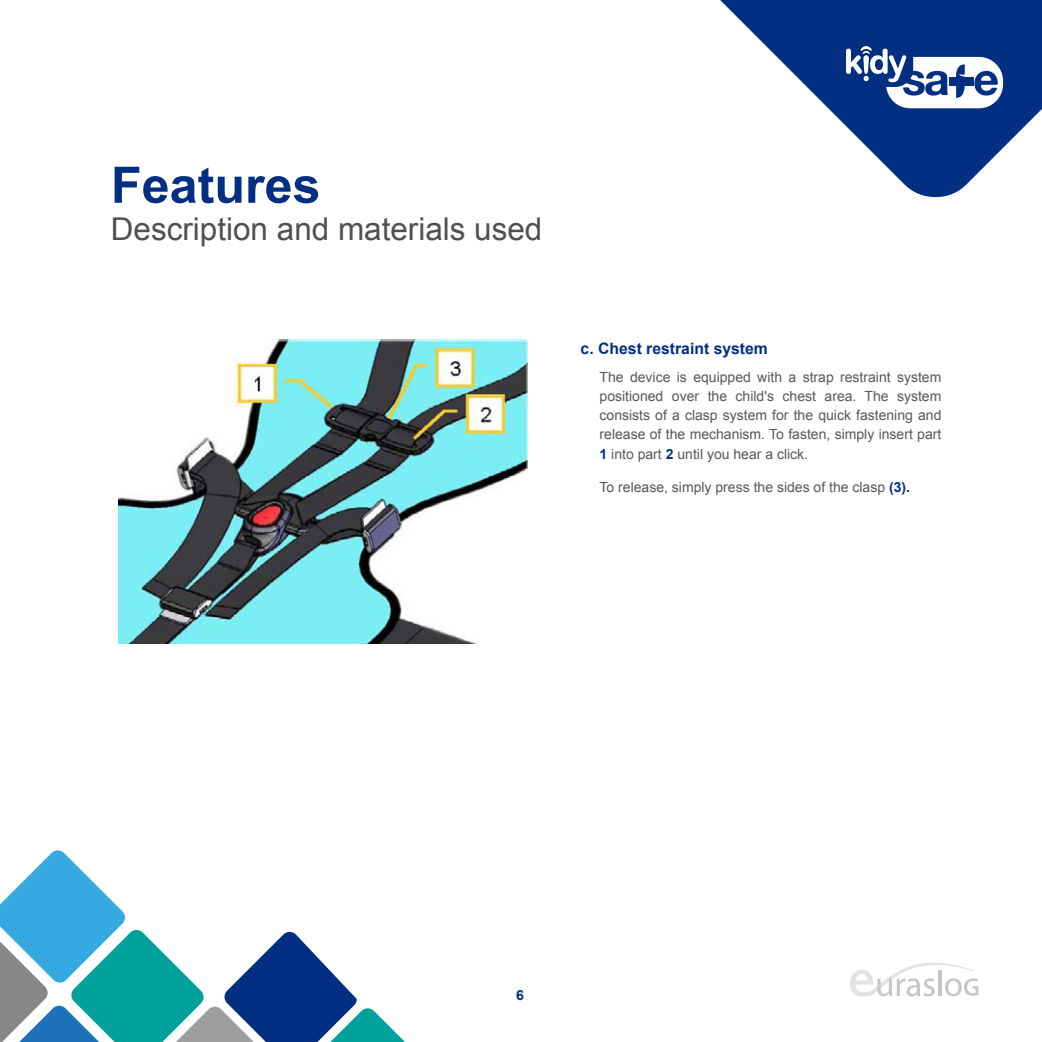
<style>
.page{position:relative;width:1042px;height:1042px;background:#fff}
.page>*{position:absolute;margin:0;border:0;box-sizing:border-box;transform-origin:0 0}
.t1{font:700 50.23px "Arial";color:#022f82}
.t2{font:31.5px "Arial";color:#514f51}
.t3{font:700 15.75px "Arial";color:#022f82}
.t4{font:14px/19.2px "Arial";color:#585857;text-align:justify}
.t5{font:700 14px "Arial";color:#022f82}
.s1{font-weight:700;color:#022f82}
</style>
<div class="page">
<svg style="left:0;top:850px;width:405px;height:192px"></svg>
<svg style="left:850px;top:963px;width:128px;height:34px"></svg>
<svg style="left:720px;top:0;width:322px;height:197px;fill:#022f82"></svg>
<svg style="left:846px;top:46px;width:157px;height:62px"></svg>
<img style="left:119px;top:339px;width:409px;height:304px">
<h1 class="t1" style="left:111px;top:152px;width:211px">Features</h1>
<h2 class="t2" style="left:111px;top:208px;width:433px">Description and materials used</h2>
<p class="t3" style="left:580px;top:338px;width:189px">c. Chest restraint system</p>
<p class="t4" style="left:599px;top:367px;width:343px">The device is equipped with a strap restraint system positioned over the child's chest area. The system consists of a clasp system for the quick fastening and release of the mechanism. To fasten, simply insert part <span class="s1">1</span> into part <span class="s1">2</span> until you hear a click.</p>
<p class="t4" style="left:599px;top:477px;width:312px">To release, simply press the sides of the clasp <span class="s1">(3).</span></p>
<p class="t5" style="left:516px;top:985px;width:9px">6</p>
</div>
